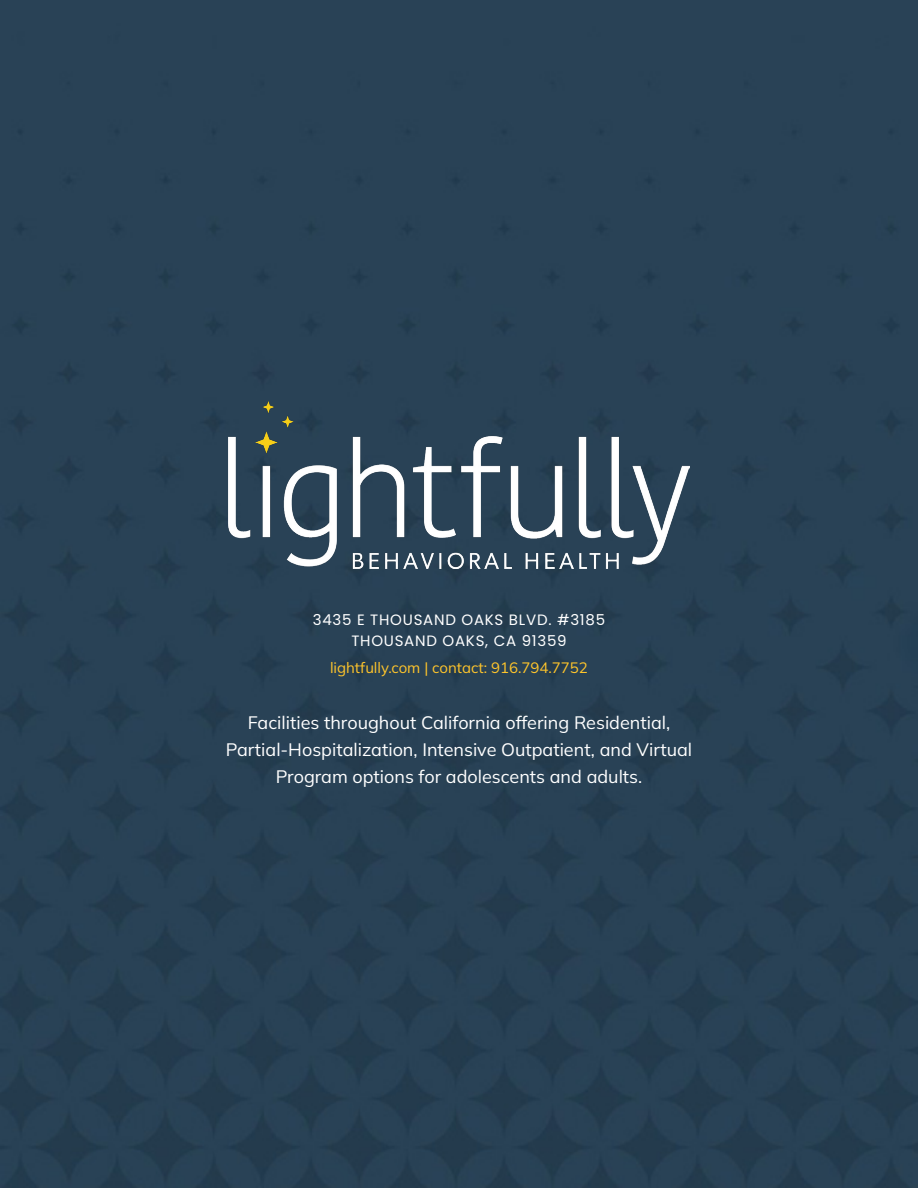
<style>
.page{position:relative;width:918px;height:1188px;background:#fff}
.page>*{position:absolute;margin:0;border:0;box-sizing:border-box;transform-origin:0 0}
.t1{font:200 18px/27px "Mulish";color:#fff;text-align:center}
.t2{font:15px/21px "Poppins";letter-spacing:.05em;color:#fff;text-align:center}
.t3{font:200 15px "Mulish";color:#ffc52b}
</style>
<div class="page">
<img style="left:0;top:0;width:918px;height:1188px">
<img style="left:228px;top:401px;width:462px;height:167px">
<p class="t2" style="left:313px;top:609px;width:294px">3435 E THOUSAND OAKS BLVD. #3185<br>THOUSAND OAKS, CA 91359</p>
<p class="t3" style="left:330px;top:657px;width:259px">lightfully.com | contact: 916.794.7752</p>
<p class="t1" style="left:226px;top:709px;width:468px">Facilities throughout California offering Residential,<br>Partial-Hospitalization, Intensive Outpatient, and Virtual<br>Program options for adolescents and adults.</p>
</div>
